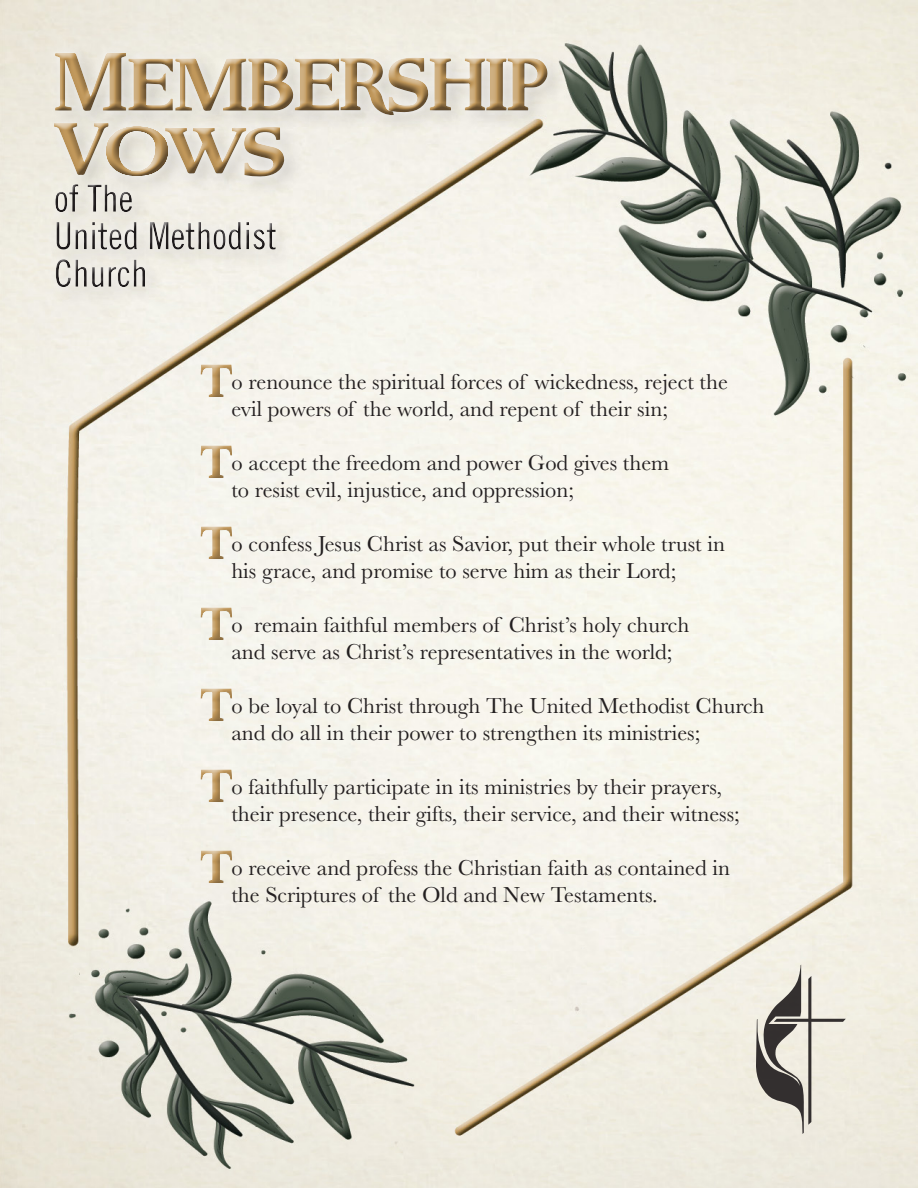
<style>
.page{position:relative;width:918px;height:1188px;background:#fff}
.page>*{position:absolute;margin:0;border:0;box-sizing:border-box;transform-origin:0 0}
.t1{font:79.5px "Old Serif Gut";letter-spacing:.01em;color:#c0975a;scale:.9 1}
.t2{font:72px "Old Serif Gut";color:#c0975a}
.t3{font:22.5px/27px "Baskerville";color:#231f20}
</style>
<div class="page">
<img style="left:0;top:0;width:918px;height:1188px">
<svg style="left:756px;top:964px;width:90px;height:170px"></svg>
<div style="left:199px;top:362px;width:33px;height:36px;background:#fff;opacity:.75"></div>
<div style="left:199px;top:365px;width:33px;height:33px;background:#231f20;opacity:.35"></div>
<div style="left:199px;top:443px;width:33px;height:36px;background:#fff;opacity:.75"></div>
<div style="left:199px;top:446px;width:33px;height:33px;background:#231f20;opacity:.35"></div>
<div style="left:199px;top:524px;width:33px;height:36px;background:#fff;opacity:.75"></div>
<div style="left:199px;top:527px;width:33px;height:33px;background:#231f20;opacity:.35"></div>
<div style="left:199px;top:605px;width:33px;height:36px;background:#fff;opacity:.75"></div>
<div style="left:199px;top:608px;width:33px;height:33px;background:#231f20;opacity:.35"></div>
<div style="left:199px;top:686px;width:33px;height:36px;background:#fff;opacity:.75"></div>
<div style="left:199px;top:689px;width:33px;height:33px;background:#231f20;opacity:.35"></div>
<div style="left:199px;top:767px;width:33px;height:36px;background:#fff;opacity:.75"></div>
<div style="left:199px;top:770px;width:33px;height:33px;background:#231f20;opacity:.35"></div>
<div style="left:199px;top:848px;width:33px;height:36px;background:#fff;opacity:.75"></div>
<div style="left:199px;top:851px;width:33px;height:33px;background:#231f20;opacity:.35"></div>
<div style="left:47px;top:44px;width:521px;height:265px;background:#231f20;opacity:.2"></div>
<div style="left:45px;top:43px;width:512px;height:253px;background:#f0ede2"></div>
<div style="left:48px;top:49px;width:507px;height:245px;background:#231f20;opacity:.57"></div>
<h1 class="t1" style="left:54px;top:43px;width:550px">Membership</h1>
<h2 class="t2" style="left:54px;top:114px;width:232px">Vows</h2>
<p class="t3" style="left:231px;top:369px;width:498px">o renounce the spiritual forces of wickedness, reject the evil powers of the world, and repent of their sin;</p>
<p class="t3" style="left:231px;top:450px;width:440px">o accept the freedom and power God gives them to resist evil, injustice, and oppression;</p>
<p class="t3" style="left:231px;top:531px;width:495px">o confess Jesus Christ as Savior, put their whole trust in his grace, and promise to serve him as their Lord;</p>
<p class="t3" style="left:231px;top:612px;width:459px">o remain faithful members of Christ’s holy church and serve as Christ’s representatives in the world;</p>
<p class="t3" style="left:231px;top:693px;width:535px">o be loyal to Christ through The United Methodist Church and do all in their power to strengthen its ministries;</p>
<p class="t3" style="left:231px;top:774px;width:510px">o faithfully participate in its ministries by their prayers, their presence, their gifts, their service, and their witness;</p>
<p class="t3" style="left:231px;top:855px;width:500px">o receive and profess the Christian faith as contained in the Scriptures of the Old and New Testaments.</p>
</div>
